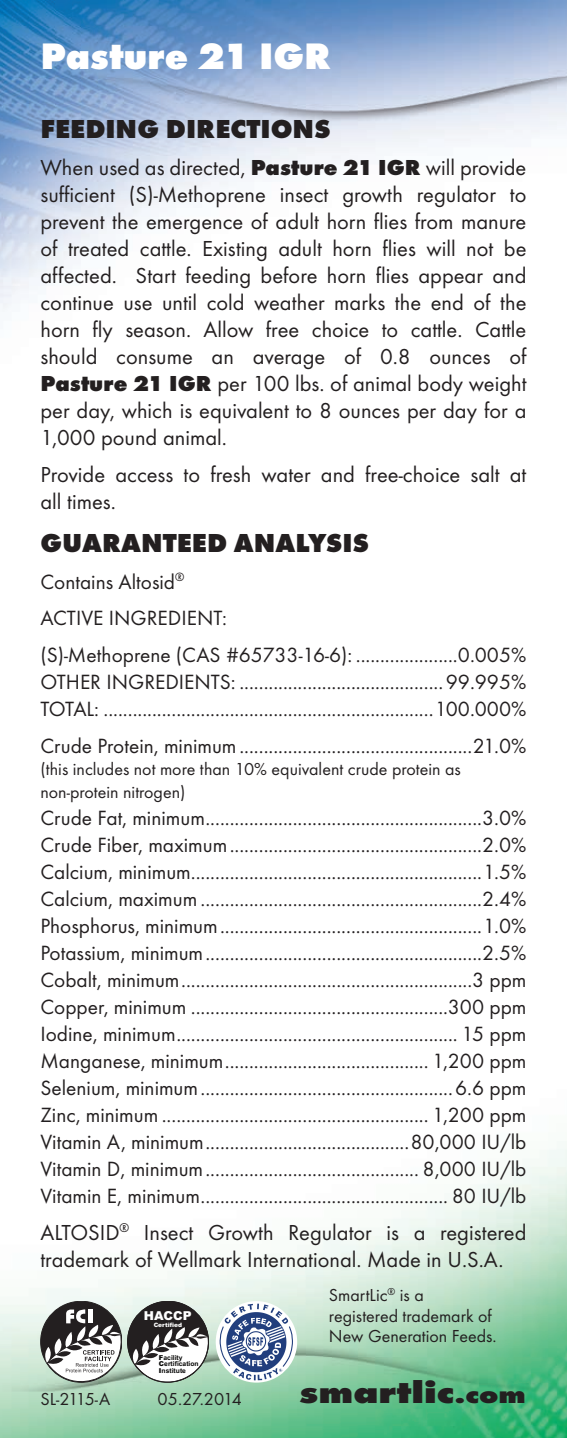
<style>
.page{position:relative;width:567px;height:1438px;background:#fff}
.page>*{position:absolute;margin:0;border:0;box-sizing:border-box;transform-origin:0 0}
.t1{font:800 38.25px "Futura T";color:#fff}
.t2{font:800 31.5px "Futura T";color:#231f20;scale:1.25 1}
.t3{font:800 27px "Futura T";color:#231f20}
.t4{font:22.5px/27px "Futura T";color:#231f20}
.t5{font:21.38px/27px "Futura T";color:#231f20}
.t6{font:18px/20.2px "Futura T";color:#231f20}
.t7{font:900 12.38px "Arial";color:#fff}
.t8{font:700 6.75px/6.8px "Arial";color:#050504}
.t9{font:900 5.85px "Arial";color:#fff}
.s1{font-weight:800}
.s2{font-weight:900}
.s3{font-size:24.75px}
</style>
<div class="page">
<img style="left:0;top:1148px;width:567px;height:290px">
<img style="left:0;top:0;width:567px;height:312px">
<div style="left:41px;top:1301px;width:81px;height:81px;background:#231f20;border-radius:50%"></div>
<svg style="left:42px;top:1308px;width:80px;height:74px"></svg>
<div style="left:128px;top:1301px;width:80px;height:81px;background:#231f20;border-radius:50%"></div>
<svg style="left:130px;top:1327px;width:79px;height:55px"></svg>
<div style="left:127px;top:1301px;width:82px;height:81px;border:1px solid #231f20;border-radius:50%"></div>
<svg style="left:217px;top:1303px;width:79px;height:78px"></svg>
<h1 class="t1" style="left:40px;top:34px;width:293px">Pasture 21 IGR</h1>
<p class="t3" style="left:40px;top:113px;width:292px">FEEDING DIRECTIONS</p>
<p class="t4" style="left:40px;top:154px;width:488px;text-align:justify">When used as directed, <span class="s1">Pasture 21 IGR</span> will provide sufficient (S)-Methoprene insect growth regulator to prevent the emergence of adult horn flies from manure of treated cattle. Existing adult horn flies will not be affected. Start feeding before horn flies appear and continue use until cold weather marks the end of the horn fly season. Allow free choice to cattle. Cattle should consume an average of 0.8 ounces of <span class="s1">Pasture 21 IGR</span> per 100 lbs. of animal body weight per day, which is equivalent to 8 ounces per day for a 1,000 pound animal.</p>
<p class="t4" style="left:40px;top:460px;width:487px">Provide access to fresh water and free-choice salt at all times.</p>
<p class="t3" style="left:40px;top:527px;width:330px">GUARANTEED ANALYSIS</p>
<p class="t5" style="left:40px;top:563px;width:488px;line-height:36.7px">Contains Altosid<sup>®<br></sup>ACTIVE INGREDIENT:<br>(S)-Methoprene (CAS #65733-16-6): .....................0.005%</p>
<p class="t5" style="left:40px;top:668px;width:488px">OTHER INGREDIENTS: ..........................................99.995%<br>TOTAL: ....................................................................100.000%</p>
<p class="t5" style="left:40px;top:732px;width:488px">Crude Protein, minimum................................................21.0%</p>
<p class="t6" style="left:40px;top:758px;width:422px;line-height:22.5px">(this includes not more than 10% equivalent crude protein as non-protein nitrogen)</p>
<p class="t5" style="left:40px;top:804px;width:488px;text-align:justify">Crude Fat, minimum.........................................................3.0% Crude Fiber, maximum....................................................2.0% Calcium, minimum............................................................1.5% Calcium, maximum ..........................................................2.4% Phosphorus, minimum......................................................1.0% Potassium, minimum.........................................................2.5% Cobalt, minimum............................................................3 ppm Copper, minimum .....................................................300 ppm Iodine, minimum.......................................................... 15 ppm Manganese, minimum.......................................... 1,200 ppm Selenium, minimum....................................................6.6 ppm Zinc, minimum ....................................................... 1,200 ppm Vitamin A, minimum..........................................80,000 IU/lb Vitamin D, minimum............................................ 8,000 IU/lb Vitamin E, minimum................................................... 80 IU/lb</p>
<p class="t4" style="left:40px;top:1218px;width:488px">ALTOSID<sup>®</sup> Insect Growth Regulator is a registered trademark of Wellmark International. Made in U.S.A.</p>
<p class="t7" style="left:144px;top:1306px;width:49px">HACCP</p>
<p class="t9" style="left:154px;top:1320px;width:30px">Certified</p>
<p class="t8" style="left:159px;top:1354px;width:41px"><span class="s2">F</span>acility<br><span class="s2">C</span>ertification<br><span class="s2">I</span>nstitute</p>
<p class="t6" style="left:40px;top:1388px;width:71px">SL-2115-A</p>
<p class="t6" style="left:158px;top:1388px;width:86px">05.27.2014</p>
<p class="t6" style="left:329px;top:1285px;width:169px">SmartLic<sup>®</sup> is a registered trademark of<br>New Generation Feeds.</p>
<h2 class="t2" style="left:299px;top:1373px;width:183px">smartlic<span class="s3">.com</span></h2>
</div>
